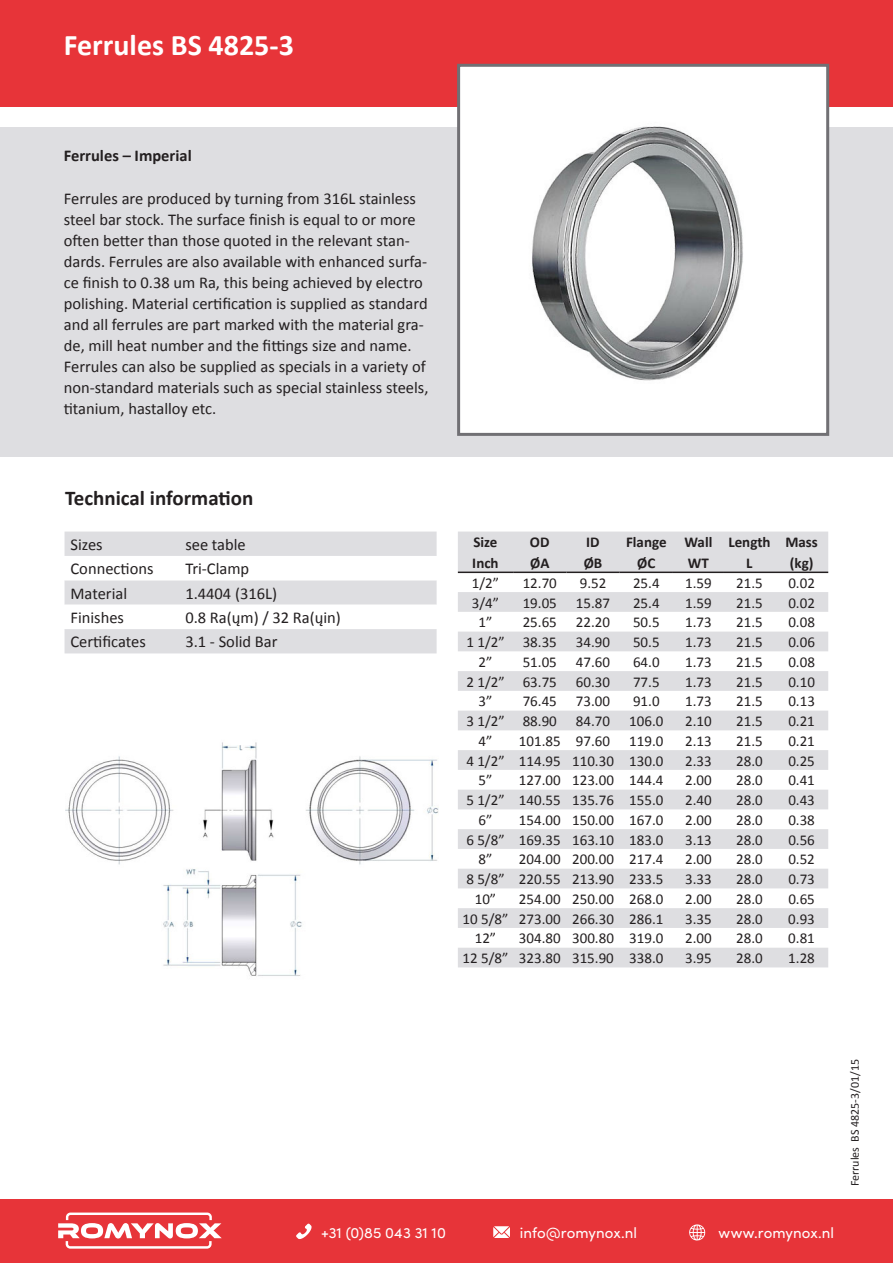
<style>
.page{position:relative;width:893px;height:1263px;background:#fff}
.page>*{position:absolute;margin:0;border:0;box-sizing:border-box;transform-origin:0 0}
.t1{font:700 30px "Calibri";color:#fff}
.t2{font:700 21px "Calibri";color:#231f20}
.t3{font:16.5px/21px "Calibri";color:#231f20}
.t4{font:700 16.5px "Calibri";color:#231f20}
.t5{font:15px "Calibri";color:#231f20}
.t6{font:700 15px/21px "Calibri";color:#231f20}
.t7{font:15px "Sofia Pro";letter-spacing:.005em;color:#fff}
.t8{font:12px "Calibri";color:#231f20}
</style>
<div class="page">
<div style="left:0;top:0;width:893px;height:106px;background:#e73439"></div>
<div style="left:0;top:128px;width:893px;height:329px;background:#dedee1"></div>
<div style="left:65px;top:531px;width:372px;height:122px;background:#dedee1"></div>
<svg style="left:65px;top:556px;width:372px;height:73px"></svg>
<div style="left:459px;top:65px;width:369px;height:369px;background:#fff"></div>
<img style="left:532px;top:126px;width:211px;height:255px">
<div style="left:457px;top:64px;width:372px;height:372px;border:3px solid #717074"></div>
<img style="left:65px;top:742px;width:373px;height:234px">
<svg style="left:458px;top:531px;width:370px;height:436px;fill:#dedee1"></svg>
<hr style="left:458px;top:572px;width:55px;height:1px;background:#231f20">
<hr style="left:513px;top:572px;width:53px;height:1px;background:#231f20">
<hr style="left:566px;top:572px;width:54px;height:1px;background:#231f20">
<hr style="left:620px;top:572px;width:53px;height:1px;background:#231f20">
<hr style="left:673px;top:572px;width:51px;height:1px;background:#231f20">
<hr style="left:724px;top:572px;width:51px;height:1px;background:#231f20">
<hr style="left:775px;top:572px;width:53px;height:1px;background:#231f20">
<div style="left:0;top:1199px;width:893px;height:64px;background:#e73439"></div>
<svg style="left:58px;top:1212px;width:164px;height:36px"></svg>
<svg style="left:689px;top:1224px;width:16px;height:17px"></svg>
<svg style="left:493px;top:1226px;width:17px;height:12px"></svg>
<svg style="left:296px;top:1223px;width:16px;height:16px"></svg>
<h1 class="t1" style="left:64px;top:26px;width:232px">Ferrules BS 4825-3</h1>
<p class="t4" style="left:64px;top:145px;width:129px">Ferrules – Imperial</p>
<p class="t3" style="left:64px;top:188px;width:366px">Ferrules are produced by turning from 316L stainless steel bar stock. The surface finish is equal to or more often better than those quoted in the relevant stan&shy;dards. Ferrules are also available with enhanced surfa&shy;ce finish to 0.38 um Ra, this being achieved by electro polishing. Material certification is supplied as standard and all ferrules are part marked with the material gra&shy;de, mill heat number and the fittings size and name.<br>Ferrules can also be supplied as specials in a variety of non-standard materials such as special stainless steels, titanium, hastalloy etc.</p>
<h2 class="t2" style="left:65px;top:484px;width:190px">Technical information</h2>
<p class="t3" style="left:71px;top:534px;width:34px">Sizes</p>
<p class="t3" style="left:185px;top:534px;width:62px">see table</p>
<p class="t3" style="left:71px;top:558px;width:85px">Connections</p>
<p class="t3" style="left:185px;top:558px;width:65px">Tri-Clamp</p>
<p class="t3" style="left:71px;top:583px;width:58px">Material</p>
<p class="t3" style="left:185px;top:583px;width:93px">1.4404 (316L)</p>
<p class="t3" style="left:71px;top:607px;width:55px">Finishes</p>
<p class="t3" style="left:185px;top:607px;width:157px">0.8 Ra(ųm) / 32 Ra(ųin)</p>
<p class="t3" style="left:71px;top:631px;width:77px">Certificates</p>
<p class="t3" style="left:185px;top:631px;width:94px">3.1 - Solid Bar</p>
<p class="t6" style="left:472px;top:532px;width:28px">Size<br>Inch</p>
<p class="t6" style="left:530px;top:532px;width:21px">OD<br>ØA</p>
<p class="t6" style="left:584px;top:532px;width:20px">ID<br>ØB</p>
<p class="t6" style="left:626px;top:532px;width:42px;text-align:center">Flange<br>ØC</p>
<p class="t6" style="left:684px;top:532px;width:29px">Wall<br>WT</p>
<p class="t6" style="left:728px;top:532px;width:44px;text-align:center">Length<br>L</p>
<p class="t6" style="left:785px;top:532px;width:34px">Mass (kg)</p>
<p class="t5" style="left:472px;top:573px;width:29px">1/2”</p>
<p class="t5" style="left:523px;top:573px;width:36px">12.70</p>
<p class="t5" style="left:580px;top:573px;width:28px">9.52</p>
<p class="t5" style="left:633px;top:573px;width:28px">25.4</p>
<p class="t5" style="left:685px;top:573px;width:28px">1.59</p>
<p class="t5" style="left:736px;top:573px;width:28px">21.5</p>
<p class="t5" style="left:788px;top:573px;width:28px">0.02</p>
<p class="t5" style="left:472px;top:593px;width:29px">3/4”</p>
<p class="t5" style="left:523px;top:593px;width:36px">19.05</p>
<p class="t5" style="left:576px;top:593px;width:36px">15.87</p>
<p class="t5" style="left:633px;top:593px;width:28px">25.4</p>
<p class="t5" style="left:685px;top:593px;width:28px">1.59</p>
<p class="t5" style="left:736px;top:593px;width:28px">21.5</p>
<p class="t5" style="left:788px;top:593px;width:28px">0.02</p>
<p class="t5" style="left:479px;top:613px;width:15px">1”</p>
<p class="t5" style="left:523px;top:613px;width:36px">25.65</p>
<p class="t5" style="left:576px;top:613px;width:36px">22.20</p>
<p class="t5" style="left:633px;top:613px;width:28px">50.5</p>
<p class="t5" style="left:685px;top:613px;width:28px">1.73</p>
<p class="t5" style="left:736px;top:613px;width:28px">21.5</p>
<p class="t5" style="left:788px;top:613px;width:28px">0.08</p>
<p class="t5" style="left:466px;top:633px;width:92px">1 1/2” 38.35</p>
<p class="t5" style="left:576px;top:633px;width:36px">34.90</p>
<p class="t5" style="left:633px;top:633px;width:28px">50.5</p>
<p class="t5" style="left:685px;top:633px;width:28px">1.73</p>
<p class="t5" style="left:736px;top:633px;width:28px">21.5</p>
<p class="t5" style="left:788px;top:633px;width:28px">0.06</p>
<p class="t5" style="left:479px;top:652px;width:15px">2”</p>
<p class="t5" style="left:523px;top:652px;width:36px">51.05</p>
<p class="t5" style="left:576px;top:652px;width:36px">47.60</p>
<p class="t5" style="left:633px;top:652px;width:28px">64.0</p>
<p class="t5" style="left:685px;top:652px;width:28px">1.73</p>
<p class="t5" style="left:736px;top:652px;width:28px">21.5</p>
<p class="t5" style="left:788px;top:652px;width:28px">0.08</p>
<p class="t5" style="left:466px;top:672px;width:92px">2 1/2” 63.75</p>
<p class="t5" style="left:576px;top:672px;width:36px">60.30</p>
<p class="t5" style="left:633px;top:672px;width:28px">77.5</p>
<p class="t5" style="left:685px;top:672px;width:28px">1.73</p>
<p class="t5" style="left:736px;top:672px;width:28px">21.5</p>
<p class="t5" style="left:788px;top:672px;width:28px">0.10</p>
<p class="t5" style="left:479px;top:692px;width:15px">3”</p>
<p class="t5" style="left:523px;top:692px;width:36px">76.45</p>
<p class="t5" style="left:576px;top:692px;width:36px">73.00</p>
<p class="t5" style="left:633px;top:692px;width:28px">91.0</p>
<p class="t5" style="left:685px;top:692px;width:28px">1.73</p>
<p class="t5" style="left:736px;top:692px;width:28px">21.5</p>
<p class="t5" style="left:788px;top:692px;width:28px">0.13</p>
<p class="t5" style="left:466px;top:712px;width:92px">3 1/2” 88.90</p>
<p class="t5" style="left:576px;top:712px;width:36px">84.70</p>
<p class="t5" style="left:629px;top:712px;width:36px">106.0</p>
<p class="t5" style="left:685px;top:712px;width:28px">2.10</p>
<p class="t5" style="left:736px;top:712px;width:28px">21.5</p>
<p class="t5" style="left:788px;top:712px;width:28px">0.21</p>
<p class="t5" style="left:479px;top:731px;width:15px">4”</p>
<p class="t5" style="left:519px;top:731px;width:93px">101.85 97.60</p>
<p class="t5" style="left:629px;top:731px;width:36px">119.0</p>
<p class="t5" style="left:685px;top:731px;width:28px">2.13</p>
<p class="t5" style="left:736px;top:731px;width:28px">21.5</p>
<p class="t5" style="left:788px;top:731px;width:28px">0.21</p>
<p class="t5" style="left:466px;top:751px;width:199px">4 1/2” 114.95 110.30 130.0</p>
<p class="t5" style="left:685px;top:751px;width:28px">2.33</p>
<p class="t5" style="left:736px;top:751px;width:28px">28.0</p>
<p class="t5" style="left:788px;top:751px;width:28px">0.25</p>
<p class="t5" style="left:479px;top:771px;width:15px">5”</p>
<p class="t5" style="left:519px;top:771px;width:146px">127.00 123.00 144.4</p>
<p class="t5" style="left:685px;top:771px;width:28px">2.00</p>
<p class="t5" style="left:736px;top:771px;width:28px">28.0</p>
<p class="t5" style="left:788px;top:771px;width:28px">0.41</p>
<p class="t5" style="left:466px;top:791px;width:199px">5 1/2” 140.55 135.76 155.0</p>
<p class="t5" style="left:685px;top:791px;width:28px">2.40</p>
<p class="t5" style="left:736px;top:791px;width:28px">28.0</p>
<p class="t5" style="left:788px;top:791px;width:28px">0.43</p>
<p class="t5" style="left:479px;top:810px;width:15px">6”</p>
<p class="t5" style="left:519px;top:810px;width:146px">154.00 150.00 167.0</p>
<p class="t5" style="left:685px;top:810px;width:28px">2.00</p>
<p class="t5" style="left:736px;top:810px;width:28px">28.0</p>
<p class="t5" style="left:788px;top:810px;width:28px">0.38</p>
<p class="t5" style="left:466px;top:830px;width:199px">6 5/8” 169.35 163.10 183.0</p>
<p class="t5" style="left:685px;top:830px;width:28px">3.13</p>
<p class="t5" style="left:736px;top:830px;width:28px">28.0</p>
<p class="t5" style="left:788px;top:830px;width:28px">0.56</p>
<p class="t5" style="left:479px;top:850px;width:15px">8”</p>
<p class="t5" style="left:519px;top:850px;width:146px">204.00 200.00 217.4</p>
<p class="t5" style="left:685px;top:850px;width:28px">2.00</p>
<p class="t5" style="left:736px;top:850px;width:28px">28.0</p>
<p class="t5" style="left:788px;top:850px;width:28px">0.52</p>
<p class="t5" style="left:466px;top:870px;width:199px">8 5/8” 220.55 213.90 233.5</p>
<p class="t5" style="left:685px;top:870px;width:28px">3.33</p>
<p class="t5" style="left:736px;top:870px;width:28px">28.0</p>
<p class="t5" style="left:788px;top:870px;width:28px">0.73</p>
<p class="t5" style="left:475px;top:889px;width:23px">10”</p>
<p class="t5" style="left:519px;top:889px;width:146px">254.00 250.00 268.0</p>
<p class="t5" style="left:685px;top:889px;width:28px">2.00</p>
<p class="t5" style="left:736px;top:889px;width:28px">28.0</p>
<p class="t5" style="left:788px;top:889px;width:28px">0.65</p>
<p class="t5" style="left:463px;top:909px;width:202px">10 5/8” 273.00 266.30 286.1</p>
<p class="t5" style="left:685px;top:909px;width:28px">3.35</p>
<p class="t5" style="left:736px;top:909px;width:28px">28.0</p>
<p class="t5" style="left:788px;top:909px;width:28px">0.93</p>
<p class="t5" style="left:475px;top:929px;width:23px">12”</p>
<p class="t5" style="left:519px;top:929px;width:146px">304.80 300.80 319.0</p>
<p class="t5" style="left:685px;top:929px;width:28px">2.00</p>
<p class="t5" style="left:736px;top:929px;width:28px">28.0</p>
<p class="t5" style="left:788px;top:929px;width:28px">0.81</p>
<p class="t5" style="left:463px;top:949px;width:202px">12 5/8” 323.80 315.90 338.0</p>
<p class="t5" style="left:685px;top:949px;width:28px">3.95</p>
<p class="t5" style="left:736px;top:949px;width:28px">28.0</p>
<p class="t5" style="left:788px;top:949px;width:28px">1.28</p>
<p class="t7" style="left:321px;top:1221px;width:126px">+31 (0)85 043 31 10</p>
<p class="t7" style="left:520px;top:1221px;width:119px">info@romynox.nl</p>
<p class="t7" style="left:718px;top:1221px;width:117px">www.romynox.nl</p>
<p class="t8" style="left:847px;top:1186px;width:129px;rotate:-90deg">Ferrules BS 4825-3/01/15</p>
</div>
